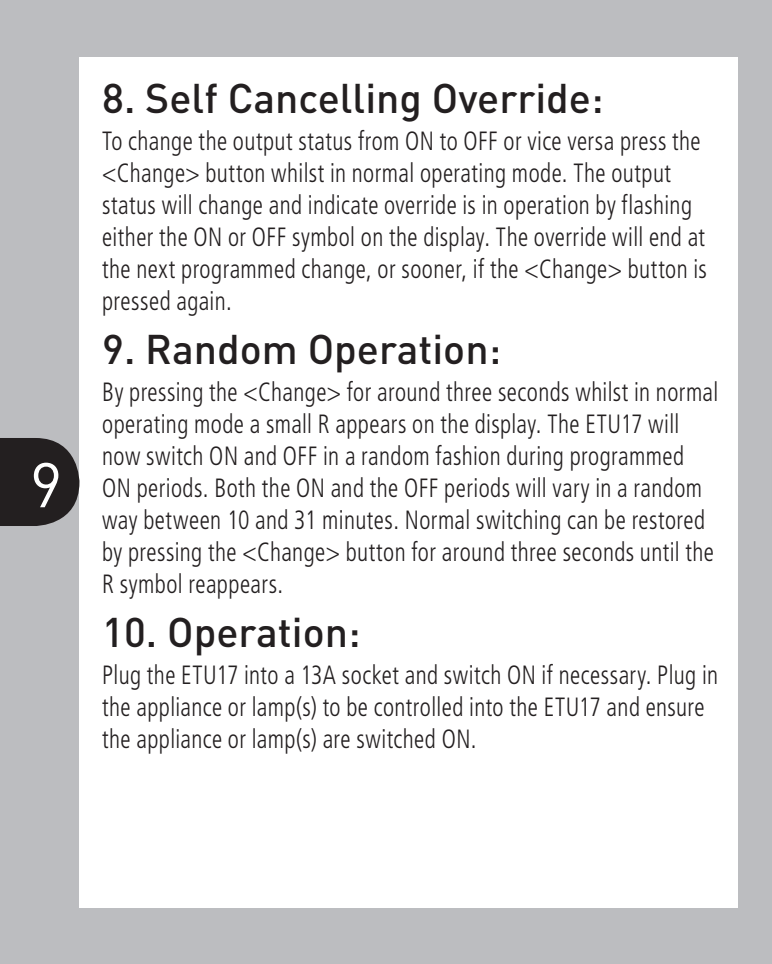
<style>
.page{position:relative;width:772px;height:964px;background:#fff}
.page>*{position:absolute;margin:0;border:0;box-sizing:border-box;transform-origin:0 0}
.t1{font:62px "DIN";color:#fff}
.t2{font:500 40.8px "DIN";color:#231f20}
.t3{font:300 condensed 26.4px/32px "Frutiger LT";letter-spacing:.015em;color:#231f20;scale:.9 1}
</style>
<div class="page">
<div style="left:0;top:0;width:771px;height:964px;background:#bcbdc0"></div>
<div style="left:79px;top:57px;width:658px;height:850px;background:#fff"></div>
<svg style="left:0;top:438px;width:79px;height:88px;background:#332f31"></svg>
<svg style="left:771px;top:438px;width:1px;height:88px"></svg>
<h1 class="t1" style="left:30px;top:446px;width:34px">9</h1>
<h2 class="t2" style="left:102px;top:72px;width:502px">8. Self Cancelling Override:</h2>
<p class="t3" style="left:102px;top:125px;width:673px">To change the output status from ON to OFF or vice versa press the &lt;Change&gt; button whilst in normal operating mode. The output status will change and indicate override is in operation by flashing either the ON or OFF symbol on the display. The override will end at the next programmed change, or sooner, if the &lt;Change&gt; button is pressed again.</p>
<h2 class="t2" style="left:102px;top:323px;width:400px">9. Random Operation:</h2>
<p class="t3" style="left:102px;top:376px;width:685px">By pressing the &lt;Change&gt; for around three seconds whilst in normal operating mode a small R appears on the display. The ETU17 will now switch ON and OFF in a random fashion during programmed ON periods. Both the ON and the OFF periods will vary in a random way between 10 and 31 minutes. Normal switching can be restored by pressing the &lt;Change&gt; button for around three seconds until the R symbol reappears.</p>
<h2 class="t2" style="left:102px;top:606px;width:259px">10. Operation:</h2>
<p class="t3" style="left:102px;top:659px;width:685px">Plug the ETU17 into a 13A socket and switch ON if necessary. Plug in the appliance or lamp(s) to be controlled into the ETU17 and ensure the appliance or lamp(s) are switched ON.</p>
</div>
